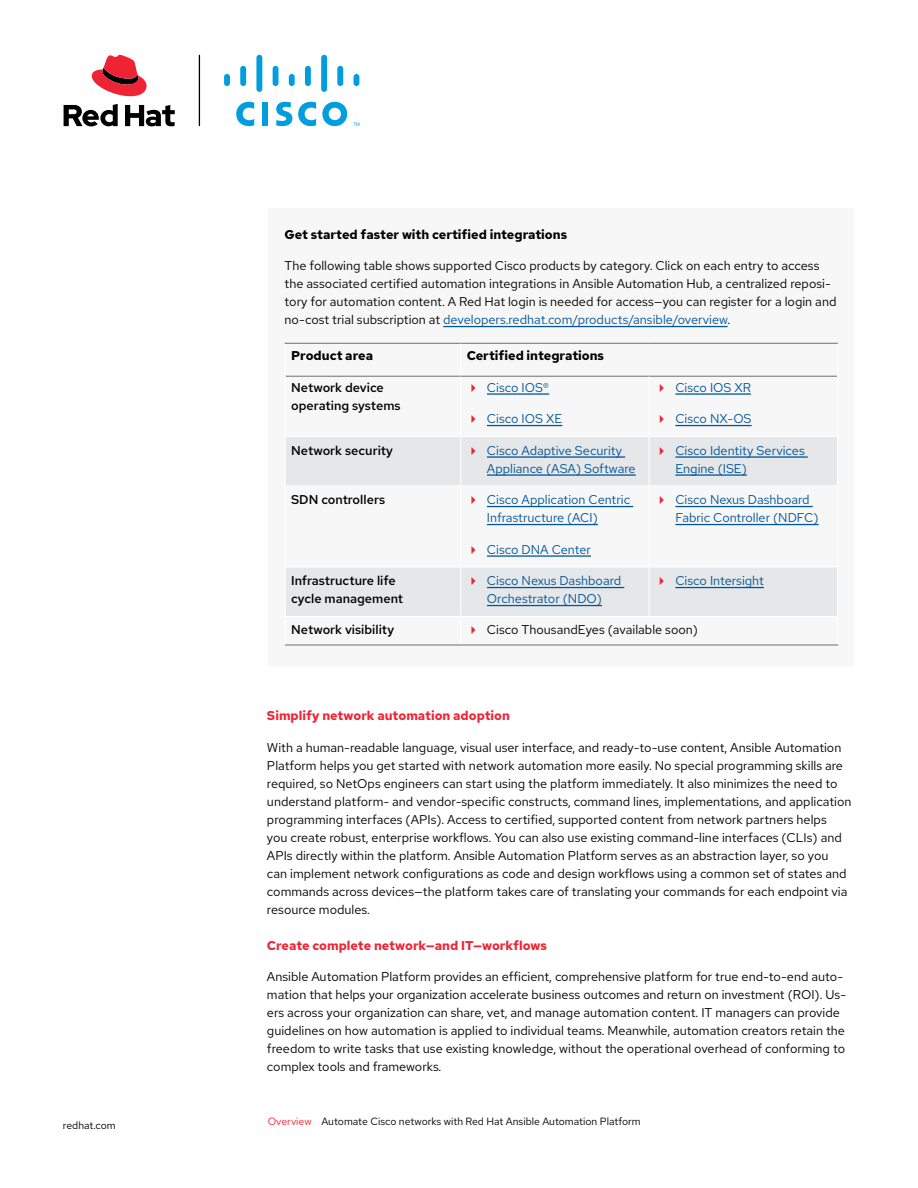
<style>
.page{position:relative;width:918px;height:1188px;background:#fff}
.page>*{position:absolute;margin:0;border:0;box-sizing:border-box;transform-origin:0 0}
.t1{font:12.75px/18px "Red Hat Text";color:#000}
.t2{font:12.75px/18px "Red Hat Text";color:#005499}
.t3{font:500 12.75px/18px "Red Hat Text";color:#000}
.t4{font:700 12.75px "Red Hat Text";color:#000}
.t5{font:700 12.75px "Red Hat Text";color:#ee2435}
.t6{font:10.5px "Red Hat Text";color:#000}
.s1{color:#005499}
.s2{color:#ee2435}
</style>
<div class="page">
<div style="left:268px;top:208px;width:586px;height:459px;background:#f7f7f7"></div>
<hr style="left:443px;top:326px;width:285px;height:1px;background:#005499">
<svg style="left:286px;top:437px;width:551px;height:179px;fill:#e6e7e8"></svg>
<hr style="left:285px;top:344px;width:1px;height:32px;background:#fff">
<hr style="left:461px;top:616px;width:188px;height:1px;background:#fff">
<hr style="left:649px;top:616px;width:189px;height:1px;background:#fff">
<hr style="left:461px;top:645px;width:188px;height:1px;background:#6d6e71">
<hr style="left:649px;top:645px;width:189px;height:1px;background:#6d6e71">
<hr style="left:285px;top:343px;width:176px;height:1px;background:#6d6e71">
<hr style="left:461px;top:343px;width:188px;height:1px;background:#6d6e71">
<hr style="left:649px;top:343px;width:189px;height:1px;background:#6d6e71">
<hr style="left:460px;top:344px;width:1px;height:32px;background:#fff">
<hr style="left:286px;top:376px;width:175px;height:1px;background:#6d6e71">
<hr style="left:461px;top:376px;width:188px;height:1px;background:#6d6e71">
<hr style="left:649px;top:376px;width:188px;height:1px;background:#6d6e71">
<hr style="left:285px;top:645px;width:176px;height:1px;background:#6d6e71">
<hr style="left:837px;top:344px;width:1px;height:32px;background:#fff">
<hr style="left:285px;top:376px;width:1px;height:60px;background:#fff">
<hr style="left:460px;top:377px;width:1px;height:59px;background:#fff">
<hr style="left:649px;top:377px;width:1px;height:59px;background:#fff">
<hr style="left:837px;top:376px;width:1px;height:60px;background:#fff">
<hr style="left:285px;top:436px;width:176px;height:1px;background:#fff">
<hr style="left:285px;top:437px;width:1px;height:48px;background:#fff">
<hr style="left:285px;top:487px;width:1px;height:79px;background:#fff">
<hr style="left:285px;top:568px;width:1px;height:48px;background:#fff">
<hr style="left:461px;top:436px;width:188px;height:1px;background:#fff">
<hr style="left:460px;top:437px;width:1px;height:48px;background:#fff">
<hr style="left:649px;top:436px;width:189px;height:1px;background:#fff">
<hr style="left:460px;top:487px;width:1px;height:79px;background:#fff">
<hr style="left:460px;top:568px;width:1px;height:48px;background:#fff">
<hr style="left:649px;top:437px;width:1px;height:48px;background:#fff">
<hr style="left:837px;top:437px;width:1px;height:48px;background:#fff">
<hr style="left:649px;top:487px;width:1px;height:79px;background:#fff">
<hr style="left:837px;top:487px;width:1px;height:79px;background:#fff">
<hr style="left:649px;top:568px;width:1px;height:48px;background:#fff">
<hr style="left:837px;top:568px;width:1px;height:48px;background:#fff">
<hr style="left:285px;top:485px;width:176px;height:2px;background:#fff">
<hr style="left:285px;top:566px;width:176px;height:2px;background:#fff">
<hr style="left:285px;top:616px;width:176px;height:1px;background:#fff">
<hr style="left:461px;top:485px;width:188px;height:2px;background:#fff">
<hr style="left:649px;top:485px;width:189px;height:2px;background:#fff">
<hr style="left:461px;top:566px;width:188px;height:2px;background:#fff">
<hr style="left:649px;top:566px;width:189px;height:2px;background:#fff">
<hr style="left:487px;top:393px;width:62px;height:2px;background:#005499">
<hr style="left:487px;top:425px;width:75px;height:1px;background:#005499">
<hr style="left:675px;top:393px;width:76px;height:2px;background:#005499">
<hr style="left:675px;top:425px;width:77px;height:1px;background:#005499">
<hr style="left:487px;top:456px;width:138px;height:2px;background:#005499">
<hr style="left:487px;top:474px;width:149px;height:2px;background:#005499">
<hr style="left:675px;top:456px;width:133px;height:2px;background:#005499">
<hr style="left:675px;top:474px;width:72px;height:2px;background:#005499">
<hr style="left:487px;top:506px;width:146px;height:1px;background:#005499">
<hr style="left:487px;top:524px;width:111px;height:1px;background:#005499">
<hr style="left:487px;top:555px;width:104px;height:2px;background:#005499">
<hr style="left:675px;top:506px;width:138px;height:1px;background:#005499">
<hr style="left:675px;top:524px;width:144px;height:1px;background:#005499">
<hr style="left:487px;top:587px;width:137px;height:1px;background:#005499">
<hr style="left:487px;top:605px;width:115px;height:1px;background:#005499">
<hr style="left:675px;top:587px;width:89px;height:1px;background:#005499">
<hr style="left:199px;top:55px;width:1px;height:71px;background:#000">
<svg style="left:92px;top:55px;width:55px;height:41px"></svg>
<svg style="left:64px;top:104px;width:111px;height:22px"></svg>
<div style="left:262px;top:102px;width:6px;height:24px;background:#009edf"></div>
<svg style="left:298px;top:102px;width:18px;height:24px"></svg>
<svg style="left:236px;top:102px;width:18px;height:24px"></svg>
<svg style="left:322px;top:102px;width:25px;height:24px"></svg>
<svg style="left:276px;top:102px;width:16px;height:24px"></svg>
<div style="left:224px;top:74px;width:6px;height:12px;background:#009edf;border-radius:3px"></div>
<div style="left:240px;top:66px;width:6px;height:20px;background:#009edf;border-radius:3px"></div>
<div style="left:256px;top:55px;width:6px;height:37px;background:#009edf;border-radius:3px"></div>
<div style="left:273px;top:66px;width:6px;height:20px;background:#009edf;border-radius:3px"></div>
<div style="left:289px;top:74px;width:6px;height:12px;background:#009edf;border-radius:3px"></div>
<div style="left:305px;top:66px;width:6px;height:20px;background:#009edf;border-radius:3px"></div>
<div style="left:321px;top:55px;width:6px;height:37px;background:#009edf;border-radius:3px"></div>
<div style="left:337px;top:66px;width:6px;height:20px;background:#009edf;border-radius:3px"></div>
<div style="left:354px;top:74px;width:5px;height:12px;background:#009edf;border-radius:3px"></div>
<svg style="left:354px;top:123px;width:5px;height:3px"></svg>
<svg style="left:472px;top:446px;width:4px;height:9px"></svg>
<svg style="left:660px;top:446px;width:4px;height:9px"></svg>
<svg style="left:472px;top:496px;width:4px;height:8px"></svg>
<svg style="left:472px;top:545px;width:4px;height:9px"></svg>
<svg style="left:660px;top:496px;width:4px;height:8px"></svg>
<svg style="left:472px;top:577px;width:4px;height:8px"></svg>
<svg style="left:660px;top:577px;width:4px;height:8px"></svg>
<p class="t6" style="left:63px;top:1119px;width:54px">redhat.com</p>
<p class="t4" style="left:285px;top:226px;width:284px">Get started faster with certified integrations</p>
<p class="t1" style="left:285px;top:256px;width:553px">The following table shows supported Cisco products by category. Click on each entry to access the associated certified automation integrations in Ansible Automation Hub, a centralized reposi&shy;tory for automation content. A Red Hat login is needed for access—you can register for a login and no-cost trial subscription at <span class="s1">developers.redhat.com/products/ansible/overview</span>.</p>
<p class="t4" style="left:291px;top:347px;width:83px">Product area</p>
<p class="t4" style="left:467px;top:347px;width:139px">Certified integrations</p>
<p class="t3" style="left:291px;top:378px;width:111px">Network device operating systems</p>
<p class="t2" style="left:487px;top:378px;width:64px">Cisco IOS®</p>
<p class="t2" style="left:487px;top:409px;width:77px">Cisco IOS XE</p>
<p class="t2" style="left:675px;top:378px;width:77px">Cisco IOS XR</p>
<p class="t2" style="left:675px;top:409px;width:78px">Cisco NX-OS</p>
<p class="t3" style="left:291px;top:441px;width:103px">Network security</p>
<p class="t2" style="left:487px;top:441px;width:150px">Cisco Adaptive Security<br>Appliance (ASA) Software</p>
<p class="t2" style="left:675px;top:441px;width:131px">Cisco Identity Services<br>Engine (ISE)</p>
<p class="t3" style="left:291px;top:490px;width:95px">SDN controllers</p>
<p class="t2" style="left:487px;top:490px;width:145px">Cisco Application Centric<br>Infrastructure (ACI)</p>
<p class="t2" style="left:487px;top:540px;width:105px">Cisco DNA Center</p>
<p class="t2" style="left:675px;top:490px;width:145px">Cisco Nexus Dashboard<br>Fabric Controller (NDFC)</p>
<p class="t3" style="left:291px;top:571px;width:114px">Infrastructure life cycle management</p>
<p class="t2" style="left:487px;top:571px;width:136px">Cisco Nexus Dashboard<br>Orchestrator (NDO)</p>
<p class="t2" style="left:675px;top:571px;width:90px">Cisco Intersight</p>
<p class="t3" style="left:291px;top:621px;width:105px">Network visibility</p>
<p class="t1" style="left:487px;top:621px;width:213px">Cisco ThousandEyes (available soon)</p>
<p class="t5" style="left:267px;top:707px;width:244px">Simplify network automation adoption</p>
<p class="t1" style="left:267px;top:738px;width:586px">With a human-readable language, visual user interface, and ready-to-use content, Ansible Automation Platform helps you get started with network automation more easily. No special programming skills are required, so NetOps engineers can start using the platform immediately. It also minimizes the need to understand platform- and vendor-specific constructs, command lines, implementations, and application programming interfaces (APIs). Access to certified, supported content from network partners helps<br>you create robust, enterprise workflows. You can also use existing command-line interfaces (CLIs) and APIs directly within the platform. Ansible Automation Platform serves as an abstraction layer, so you can implement network configurations as code and design workflows using a common set of states and commands across devices—the platform takes care of translating your commands for each endpoint via resource modules.</p>
<p class="t5" style="left:267px;top:937px;width:281px">Create complete network—and IT—workflows</p>
<p class="t1" style="left:267px;top:967px;width:581px">Ansible Automation Platform provides an efficient, comprehensive platform for true end-to-end auto&shy;mation that helps your organization accelerate business outcomes and return on investment (ROI). Us&shy;ers across your organization can share, vet, and manage automation content. IT managers can provide guidelines on how automation is applied to individual teams. Meanwhile, automation creators retain the freedom to write tasks that use existing knowledge, without the operational overhead of conforming to complex tools and frameworks.</p>
<p class="t6" style="left:268px;top:1114px;width:375px"><span class="s2">Overview</span> Automate Cisco networks with Red Hat Ansible Automation Platform</p>
</div>
